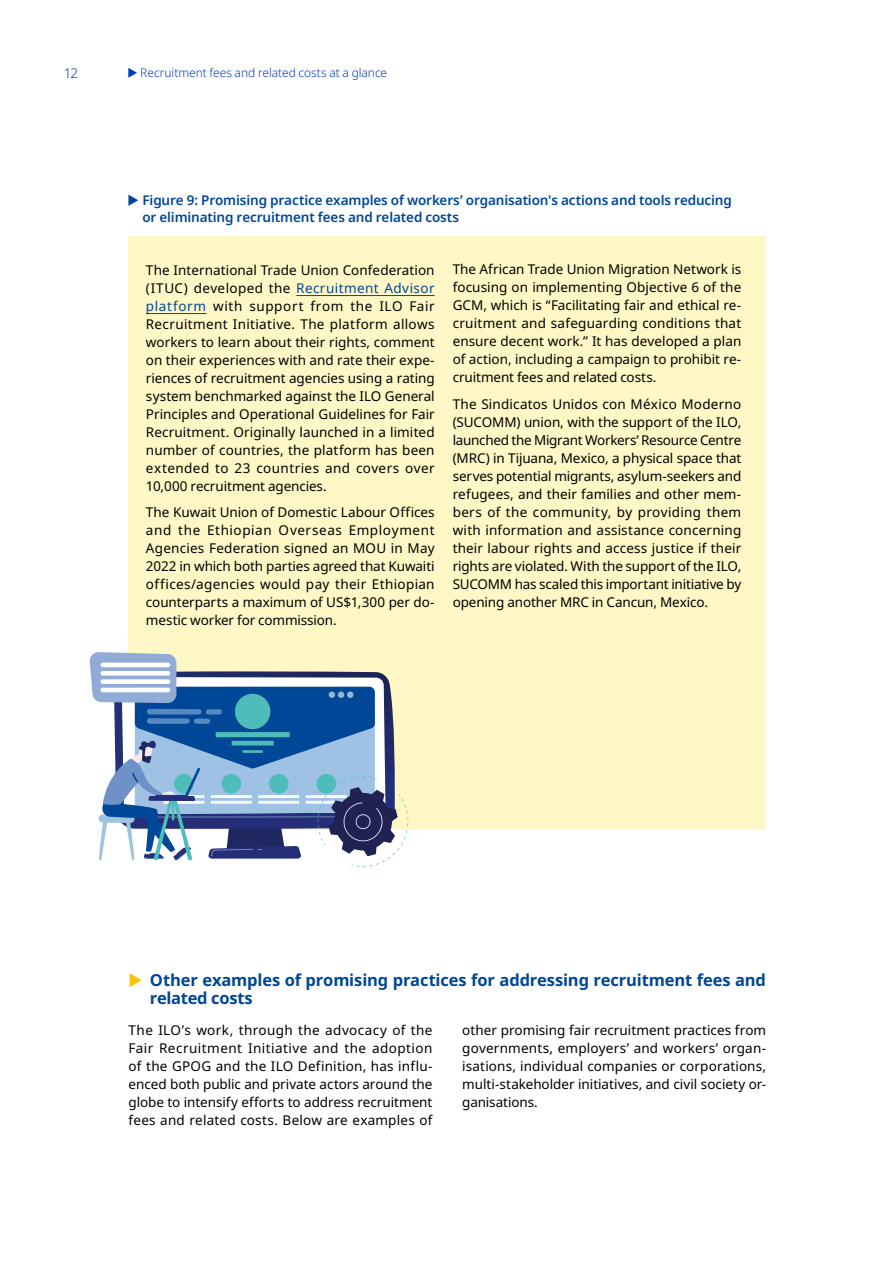
<style>
.page{position:relative;width:893px;height:1263px;background:#fff}
.page>*{position:absolute;margin:0;border:0;box-sizing:border-box;transform-origin:0 0}
.t1{font:700 16.5px/18px "Noto Sans";letter-spacing:-.01em;color:#004798}
.t2{font:13.5px/18px "Noto Sans";letter-spacing:-.005em;color:#000;text-align:justify}
.t3{font:600 13.5px/16.5px "Noto Sans";letter-spacing:-.01em;color:#004798}
.t4{font:300 13.5px "Noto Sans";color:#003bbc}
.t5{font:300 12px "Noto Sans";letter-spacing:-.005em;color:#003bbc}
.s1{color:#004798}
</style>
<div class="page">
<div style="left:128px;top:236px;width:638px;height:593px;background:#fff7c5"></div>
<hr style="left:296px;top:295px;width:139px;height:1px;background:#004798">
<hr style="left:146px;top:313px;width:61px;height:1px;background:#004798">
<svg style="left:89px;top:652px;width:319px;height:215px"></svg>
<p class="t4" style="left:64px;top:64px;width:16px">12</p>
<p class="t5" style="left:140px;top:64px;width:248px">Recruitment fees and related costs at a glance</p>
<p class="t3" style="left:142px;top:192px;width:591px">Figure 9: Promising practice examples of workers’ organisation's actions and tools reducing or eliminating recruitment fees and related costs</p>
<p class="t2" style="left:146px;top:261px;width:290px">The International Trade Union Confederation (ITUC) developed the <span class="s1">Recruitment Advisor platform</span> with support from the ILO Fair Recruitment Initiative. The platform allows workers to learn about their rights, comment on their experiences with and rate their expe&shy;riences of recruitment agencies using a rating system benchmarked against the ILO General Principles and Operational Guidelines for Fair Recruitment. Originally launched in a limited number of countries, the platform has been extended to 23 countries and covers over 10,000 recruitment agencies.</p>
<p class="t2" style="left:146px;top:503px;width:290px">The Kuwait Union of Domestic Labour Offices and the Ethiopian Overseas Employment Agencies Federation signed an MOU in May 2022 in which both parties agreed that Kuwaiti offices/agencies would pay their Ethiopian counterparts a maximum of US$1,300 per do&shy;mestic worker for commission.</p>
<p class="t2" style="left:453px;top:261px;width:290px">The African Trade Union Migration Network is focusing on implementing Objective 6 of the GCM, which is “Facilitating fair and ethical re&shy;cruitment and safeguarding conditions that ensure decent work.” It has developed a plan of action, including a campaign to prohibit re&shy;cruitment fees and related costs.</p>
<p class="t2" style="left:453px;top:395px;width:290px">The Sindicatos Unidos con México Moderno (SUCOMM) union, with the support of the ILO, launched the Migrant Workers’ Resource Centre (MRC) in Tijuana, Mexico, a physical space that serves potential migrants, asylum-seekers and refugees, and their families and other mem&shy;bers of the community, by providing them with information and assistance concerning their labour rights and access justice if their rights are violated. With the support of the ILO, SUCOMM has scaled this important initiative by opening another MRC in Cancun, Mexico.</p>
<p class="t1" style="left:150px;top:971px;width:618px">Other examples of promising practices for addressing recruitment fees and related costs</p>
<p class="t2" style="left:129px;top:1021px;width:305px">The ILO’s work, through the advocacy of the Fair Recruitment Initiative and the adoption of the GPOG and the ILO Definition, has influ&shy;enced both public and private actors around the globe to intensify efforts to address recruitment fees and related costs. Below are examples of</p>
<p class="t2" style="left:462px;top:1021px;width:305px">other promising fair recruitment practices from governments, employers’ and workers’ organ&shy;isations, individual companies or corporations, multi-stakeholder initiatives, and civil society or&shy;ganisations.</p>
</div>
